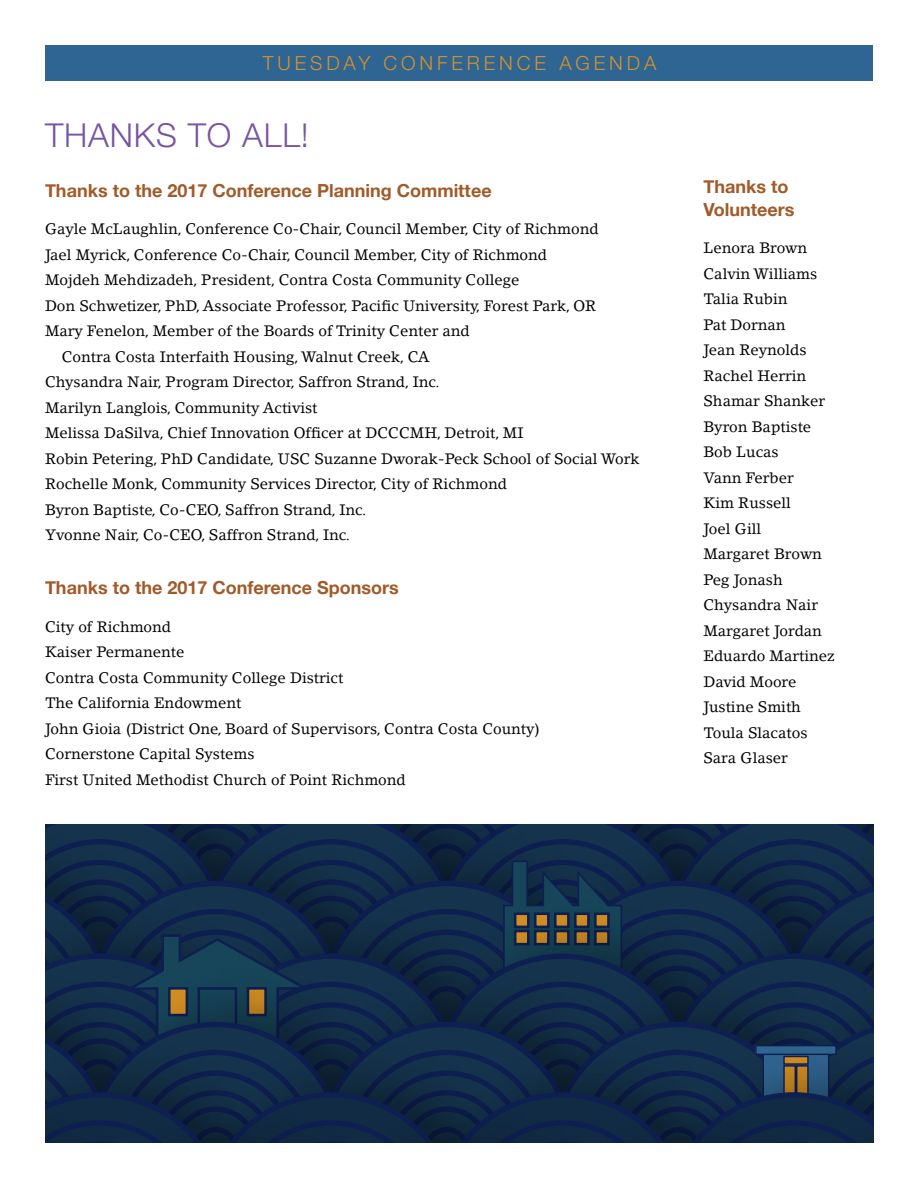
<style>
.page{position:relative;width:918px;height:1188px;background:#fff}
.page>*{position:absolute;margin:0;border:0;box-sizing:border-box;transform-origin:0 0}
.t1{font:300 33px "Helvetica Neue";letter-spacing:.025em;color:#7854a3}
.t2{font:300 19.5px "Helvetica Neue";letter-spacing:.2em;color:#d7912a}
.t3{font:700 18px/22.5px "Helvetica Neue";color:#a25a28}
.t4{font:15px/25.5px "Lino Letter";color:#000}
</style>
<div class="page">
<div style="left:45px;top:45px;width:828px;height:36px;background:#2e6592"></div>
<svg style="left:45px;top:824px;width:828px;height:266px;background:#132c48"></svg>
<img style="left:45px;top:1090px;width:828px;height:53px">
<h2 class="t2" style="left:263px;top:51px;width:395px">TUESDAY CONFERENCE AGENDA</h2>
<h1 class="t1" style="left:45px;top:115px;width:265px">THANKS TO ALL!</h1>
<p class="t3" style="left:45px;top:179px;width:448px">Thanks to the 2017 Conference Planning Committee</p>
<p class="t4" style="left:45px;top:216px;width:555px">Gayle McLaughlin, Conference Co-Chair, Council Member, City of Richmond</p>
<p class="t4" style="left:45px;top:242px;width:504px">Jael Myrick, Conference Co-Chair, Council Member, City of Richmond</p>
<p class="t4" style="left:45px;top:267px;width:476px">Mojdeh Mehdizadeh, President, Contra Costa Community College</p>
<p class="t4" style="left:45px;top:293px;width:553px">Don Schwetizer, PhD, Associate Professor, Pacific University, Forest Park, OR</p>
<p class="t4" style="left:45px;top:318px;width:426px">Mary Fenelon, Member of the Boards of Trinity Center and</p>
<p class="t4" style="left:62px;top:344px;width:369px">Contra Costa Interfaith Housing, Walnut Creek, CA</p>
<p class="t4" style="left:45px;top:369px;width:396px">Chysandra Nair, Program Director, Saffron Strand, Inc.</p>
<p class="t4" style="left:45px;top:395px;width:274px">Marilyn Langlois, Community Activist</p>
<p class="t4" style="left:45px;top:420px;width:480px">Melissa DaSilva, Chief Innovation Officer at DCCCMH, Detroit, MI</p>
<p class="t4" style="left:45px;top:446px;width:596px">Robin Petering, PhD Candidate, USC Suzanne Dworak-Peck School of Social Work</p>
<p class="t4" style="left:45px;top:471px;width:463px">Rochelle Monk, Community Services Director, City of Richmond</p>
<p class="t4" style="left:45px;top:497px;width:323px">Byron Baptiste, Co-CEO, Saffron Strand, Inc.</p>
<p class="t4" style="left:45px;top:522px;width:307px">Yvonne Nair, Co-CEO, Saffron Strand, Inc.</p>
<p class="t3" style="left:45px;top:577px;width:355px">Thanks to the 2017 Conference Sponsors</p>
<p class="t4" style="left:45px;top:614px;width:497px">City of Richmond<br>Kaiser Permanente<br>Contra Costa Community College District<br>The California Endowment<br>John Gioia (District One, Board of Supervisors, Contra Costa County)<br>Cornerstone Capital Systems<br>First United Methodist Church of Point Richmond</p>
<p class="t3" style="left:704px;top:176px;width:93px">Thanks to<br>Volunteers</p>
<p class="t4" style="left:704px;top:235px;width:133px">Lenora Brown<br>Calvin Williams<br>Talia Rubin<br>Pat Dornan<br>Jean Reynolds<br>Rachel Herrin<br>Shamar Shanker<br>Byron Baptiste<br>Bob Lucas<br>Vann Ferber<br>Kim Russell<br>Joel Gill<br>Margaret Brown<br>Peg Jonash<br>Chysandra Nair<br>Margaret Jordan<br>Eduardo Martinez<br>David Moore<br>Justine Smith<br>Toula Slacatos<br>Sara Glaser</p>
</div>
